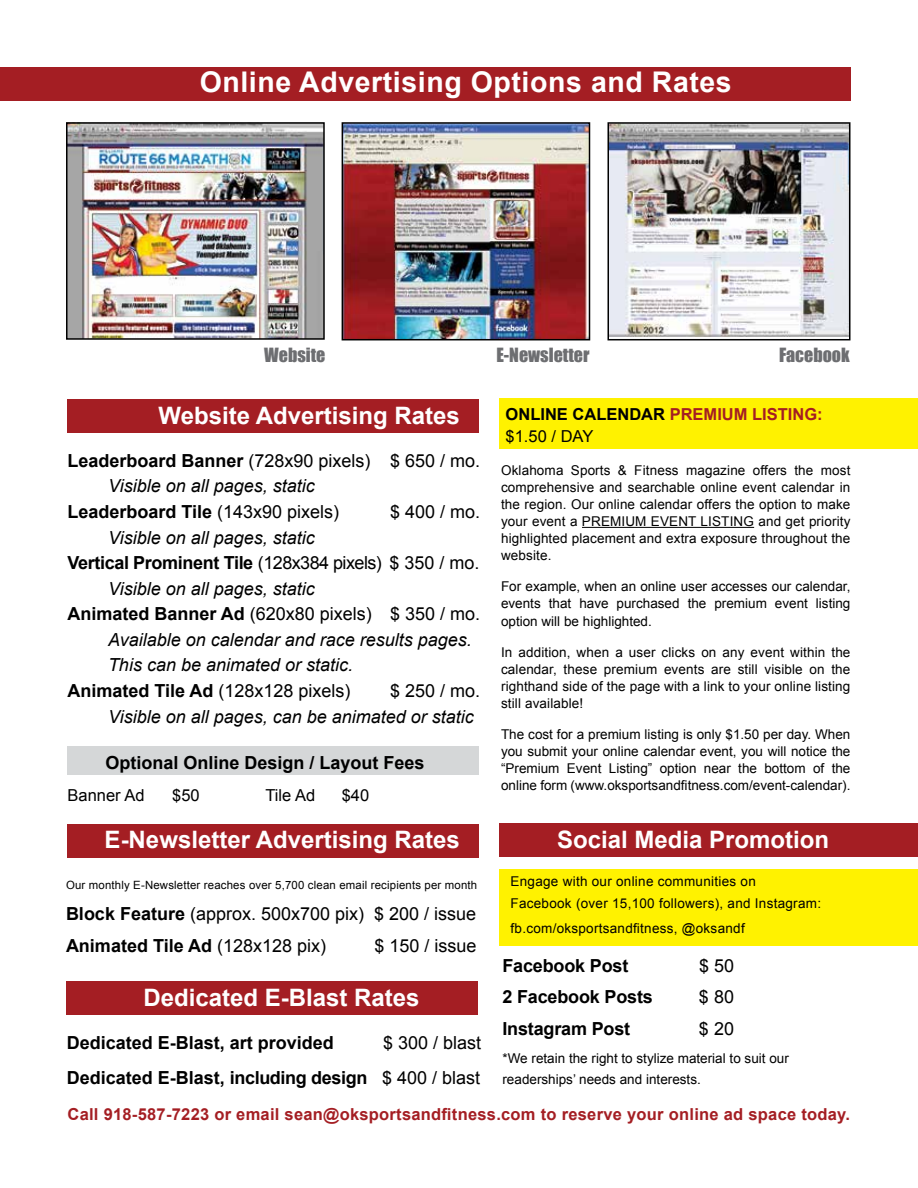
<style>
.page{position:relative;width:918px;height:1188px;background:#fff}
.page>*{position:absolute;margin:0;border:0;box-sizing:border-box;transform-origin:0 0}
.t1{font:700 28.5px "Arial";letter-spacing:.02em;color:#fff}
.t2{font:700 24px "Arial";color:#fff}
.t3{font:18px/31.5px "Arial";color:#000}
.t4{font:italic 18px "Arial";color:#000}
.t5{font:700 18px "Arial";color:#000}
.t6{font:700 18px/35.5px "Arial";letter-spacing:-.02em;color:#000;text-align:right}
.t7{font:18px "Arial";letter-spacing:-.03em;color:#000}
.t8{font:18px "Impact";color:#6d6e71}
.t9{font:700 16.5px/21.9px "Arial";letter-spacing:.015em;color:#a41e23}
.t10{font:16.5px "Arial";color:#000}
.t11{font:13.5px/17.1px "Arial";letter-spacing:.01em;color:#000;text-align:justify}
.t12{font:11.4px "Arial";letter-spacing:.015em;color:#000}
.s1{font-weight:700}
.s2{font-weight:400}
.s3{color:#000}
.s4{font-weight:400;color:#000}
</style>
<div class="page">
<div style="left:500px;top:869px;width:418px;height:76px;background:#fff200"></div>
<div style="left:0;top:68px;width:850px;height:33px;background:#a41e23"></div>
<div style="left:500px;top:399px;width:418px;height:50px;background:#fff200"></div>
<div style="left:68px;top:399px;width:411px;height:34px;background:#a41e23"></div>
<div style="left:68px;top:824px;width:411px;height:34px;background:#a41e23"></div>
<hr style="left:582px;top:527px;width:172px;height:1px;background:#000">
<div style="left:500px;top:823px;width:418px;height:34px;background:#a41e23"></div>
<div style="left:68px;top:747px;width:411px;height:28px;background:#d5d7d8"></div>
<div style="left:67px;top:981px;width:411px;height:34px;background:#a41e23"></div>
<img style="left:69px;top:125px;width:253px;height:212px">
<div style="left:66px;top:122px;width:259px;height:218px;border:2px solid #000"></div>
<img style="left:345px;top:125px;width:242px;height:212px">
<div style="left:342px;top:122px;width:248px;height:218px;border:2px solid #000"></div>
<img style="left:611px;top:125px;width:236px;height:212px">
<div style="left:608px;top:122px;width:242px;height:218px;border:2px solid #000"></div>
<h1 class="t1" style="left:200px;top:64px;width:534px">Online Advertising Options and Rates</h1>
<h3 class="t8" style="left:264px;top:341px;width:63px">Website</h3>
<h3 class="t8" style="left:497px;top:341px;width:95px">E-Newsletter</h3>
<h3 class="t8" style="left:779px;top:341px;width:72px">Facebook</h3>
<h2 class="t2" style="left:159px;top:399px;width:303px">Website Advertising Rates</h2>
<h3 class="t3" style="left:68px;top:445px;width:414px"><span class="s1">Leaderboard Banner</span> (728x90 pixels) $ 650 / mo.</h3>
<h3 class="t4" style="left:108px;top:475px;width:208px">Visible on all pages, static</h3>
<h3 class="t5" style="left:68px;top:500px;width:273px">Leaderboard Tile <span class="s2">(143x90 pixels)</span></h3>
<h3 class="t3" style="left:390px;top:496px;width:92px">$ 400 / mo.</h3>
<h3 class="t4" style="left:108px;top:526px;width:208px">Visible on all pages, static</h3>
<h3 class="t7" style="left:68px;top:551px;width:414px"><span class="s1">Vertical Prominent Tile</span> (128x384 pixels) $ 350 / mo.</h3>
<h3 class="t4" style="left:108px;top:577px;width:208px">Visible on all pages, static</h3>
<h3 class="t3" style="left:68px;top:598px;width:414px"><span class="s1">Animated Banner Ad</span> (620x80 pixels) $ 350 / mo.</h3>
<h3 class="t4" style="left:108px;top:628px;width:365px">Available on calendar and race results pages.</h3>
<h3 class="t4" style="left:108px;top:653px;width:247px">This can be animated or static.</h3>
<h3 class="t3" style="left:68px;top:675px;width:285px"><span class="s1">Animated Tile Ad</span> (128x128 pixels)</h3>
<h3 class="t3" style="left:390px;top:675px;width:92px">$ 250 / mo.</h3>
<h3 class="t4" style="left:108px;top:705px;width:367px">Visible on all pages, can be animated or static</h3>
<h3 class="t5" style="left:105px;top:751px;width:321px">Optional Online Design / Layout Fees</h3>
<p class="t10" style="left:68px;top:785px;width:79px">Banner Ad</p>
<p class="t10" style="left:172px;top:785px;width:29px">$50</p>
<p class="t10" style="left:266px;top:785px;width:51px">Tile Ad</p>
<p class="t10" style="left:342px;top:785px;width:29px">$40</p>
<h2 class="t2" style="left:105px;top:824px;width:357px">E-Newsletter Advertising Rates</h2>
<p class="t12" style="left:66px;top:877px;width:413px">Our monthly E-Newsletter reaches over 5,700 clean email recipients per month</p>
<h3 class="t3" style="left:66px;top:898px;width:412px"><span class="s1">Block Feature</span> (approx. 500x700 pix) $ 200 / issue<br><span class="s1">Animated Tile Ad</span> (128x128 pix)</h3>
<h3 class="t3" style="left:375px;top:930px;width:104px">$ 150 / issue</h3>
<h2 class="t2" style="left:143px;top:981px;width:278px">Dedicated E-Blast Rates</h2>
<h3 class="t6" style="left:67px;top:1025px;width:416px"><span class="s2">$ 300 / blast<br></span>Dedicated E-Blast, including design <span class="s2">$ 400 / blast</span></h3>
<h3 class="t5" style="left:67px;top:1031px;width:269px">Dedicated E-Blast, art provided</h3>
<p class="t9" style="left:506px;top:404px;width:319px"><span class="s3">ONLINE CALENDAR</span> PREMIUM LISTING: <span class="s4">$1.50 / DAY</span></p>
<p class="t11" style="left:501px;top:462px;width:351px">Oklahoma Sports &amp; Fitness magazine offers the most comprehensive and searchable online event calendar in the region. Our online calendar offers the option to make your event a PREMIUM EVENT LISTING and get priority highlighted placement and extra exposure throughout the website.</p>
<p class="t11" style="left:501px;top:578px;width:351px">For example, when an online user accesses our calendar, events that have purchased the premium event listing option will be highlighted.</p>
<p class="t11" style="left:501px;top:644px;width:351px">In addition, when a user clicks on any event within the calendar, these premium events are still visible on the righthand side of the page with a link to your online listing still available!</p>
<p class="t11" style="left:501px;top:726px;width:351px">The cost for a premium listing is only $1.50 per day. When you submit your online calendar event, you will notice the “Premium Event Listing” option near the bottom of the online form (www.oksportsandfitness.com/event-calendar).</p>
<h2 class="t2" style="left:557px;top:823px;width:274px">Social Media Promotion</h2>
<p class="t11" style="left:511px;top:871px;width:312px;line-height:21.6px">Engage with our online communities on<br>Facebook (over 15,100 followers), and Instagram:</p>
<p class="t11" style="left:511px;top:919px;width:236px">fb.com/oksportsandfitness, @oksandf</p>
<h3 class="t5" style="left:502px;top:954px;width:127px">Facebook Post</h3>
<h3 class="t3" style="left:699px;top:950px;width:37px">$ 50</h3>
<h3 class="t5" style="left:502px;top:985px;width:152px">2 Facebook Posts</h3>
<h3 class="t3" style="left:699px;top:981px;width:37px">$ 80</h3>
<h3 class="t5" style="left:502px;top:1017px;width:129px">Instagram Post</h3>
<h3 class="t3" style="left:699px;top:1013px;width:37px">$ 20</h3>
<p class="t11" style="left:502px;top:1047px;width:288px;line-height:21.6px">*We retain the right to stylize material to suit our readerships’ needs and interests.</p>
<p class="t9" style="left:68px;top:1104px;width:784px">Call 918-587-7223 or email sean@oksportsandfitness.com to reserve your online ad space today.</p>
</div>
